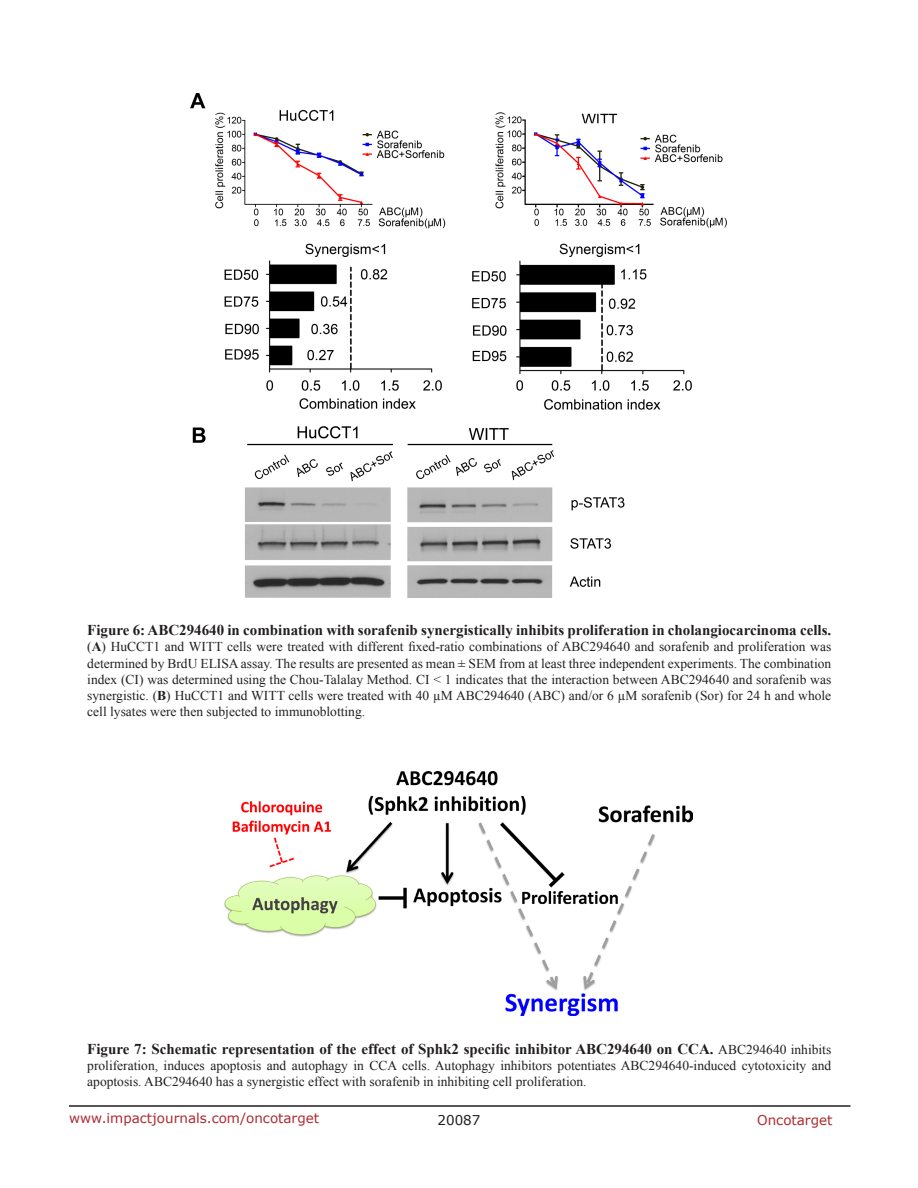
<style>
.page{position:relative;width:918px;height:1188px;background:#fff}
.page>*{position:absolute;margin:0;border:0;box-sizing:border-box;transform-origin:0 0}
.FigureText{font:700 15px "Times New Roman";color:#231f20}
.FigureText-2{font:13.5px/16.2px "Times New Roman";color:#231f20;text-align:justify}
.t1{font:13.5px "Verdana";color:#ac2b31}
.t2{font:13.5px "Verdana";color:#231f20}
.s1{font-weight:700}
.s2{font-weight:400;font-size:13.5px}
</style>
<div class="page">
<hr style="left:69px;top:1105px;width:781px;height:2px;background:#231f20">
<img style="left:190px;top:94px;width:536px;height:503px">
<img style="left:224px;top:771px;width:469px;height:244px">
<p class="FigureText" style="left:87px;top:620px;width:745px">Figure 6: ABC294640 in combination with sorafenib synergistically inhibits proliferation in cholangiocarcinoma cells.</p>
<p class="FigureText-2" style="left:87px;top:638px;width:746px">(<span class="s1">A</span>) HuCCT1 and WITT cells were treated with different fixed-ratio combinations of ABC294640 and sorafenib and proliferation was determined by BrdU ELISA assay. The results are presented as mean ± SEM from at least three independent experiments. The combination index (CI) was determined using the Chou-Talalay Method. CI &lt; 1 indicates that the interaction between ABC294640 and sorafenib was synergistic. (<span class="s1">B</span>) HuCCT1 and WITT cells were treated with 40 µM ABC294640 (ABC) and/or 6 µM sorafenib (Sor) for 24 h and whole cell lysates were then subjected to immunoblotting.</p>
<p class="FigureText" style="left:87px;top:1038px;width:746px">Figure 7: Schematic representation of the effect of Sphk2 specific inhibitor ABC294640 on CCA. <span class="s2">ABC294640 inhibits</span></p>
<p class="FigureText-2" style="left:87px;top:1057px;width:745px">proliferation, induces apoptosis and autophagy in CCA cells. Autophagy inhibitors potentiates ABC294640-induced cytotoxicity and apoptosis. ABC294640 has a synergistic effect with sorafenib in inhibiting cell proliferation.</p>
<p class="t1" style="left:69px;top:1109px;width:252px">www.impactjournals.com/oncotarget</p>
<p class="t2" style="left:438px;top:1111px;width:44px">20087</p>
<p class="t1" style="left:757px;top:1111px;width:77px">Oncotarget</p>
</div>
